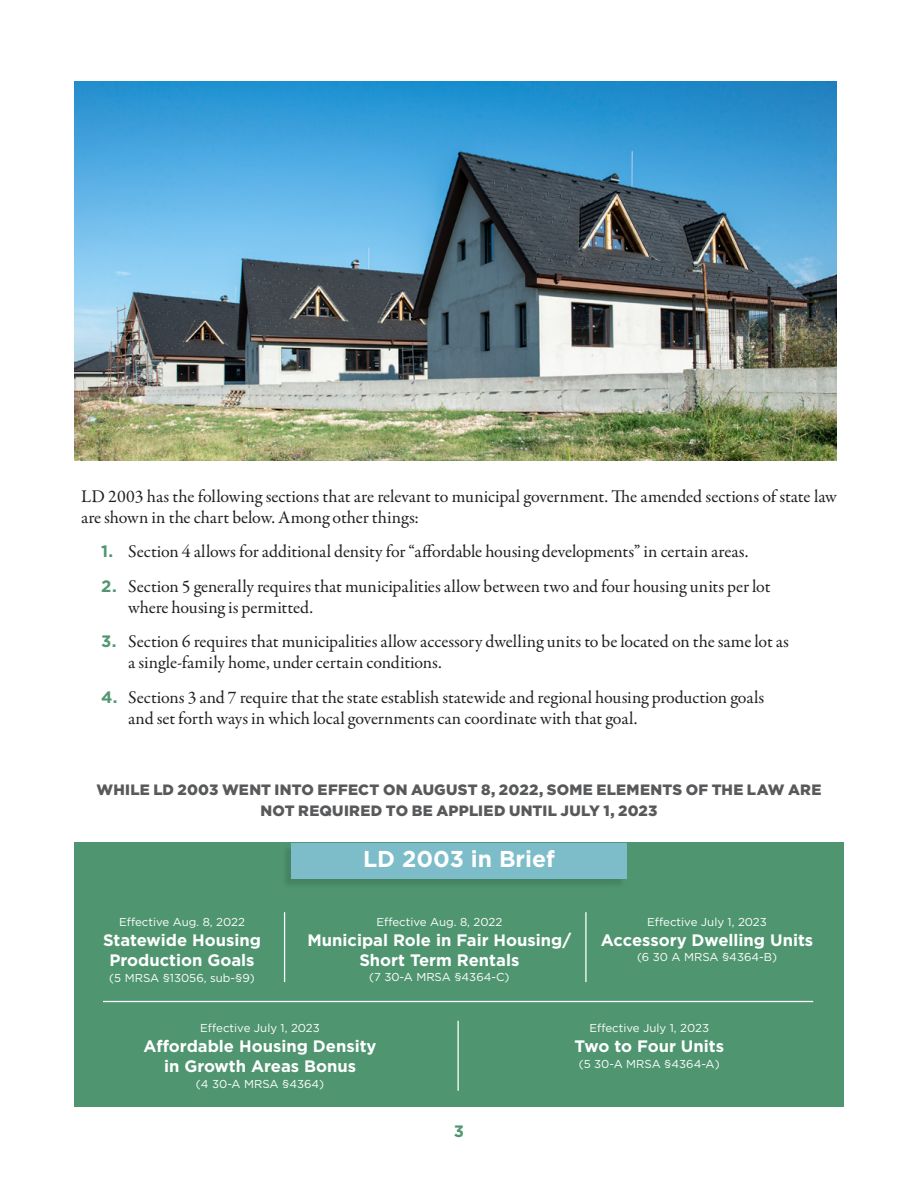
<style>
.page{position:relative;width:918px;height:1188px;background:#fff}
.page>*{position:absolute;margin:0;border:0;box-sizing:border-box;transform-origin:0 0}
.t1{font:700 22.95px "Gotham";color:#fff}
.t2{font:18px/21px "Garamond Premr Pro";letter-spacing:-.005em;color:#231f20}
.t3{font:700 16.65px/20px "Gotham";color:#fff;text-align:center}
.t4{font:700 16.5px "Gotham";color:#509770}
.t5{font:900 15px/21px "Gotham";letter-spacing:.015em;color:#58595b;text-align:center}
.t6{font:11.55px "Gotham";color:#fff}
.s1{font-family:"Gotham";font-weight:700;font-size:16.5px;color:#509770}
</style>
<div class="page">
<img style="left:74px;top:81px;width:763px;height:380px">
<div style="left:74px;top:843px;width:770px;height:264px;background:#4f9670"></div>
<div style="left:291px;top:843px;width:336px;height:36px;background:#7cbdc9"></div>
<hr style="left:103px;top:1001px;width:710px;height:1px;background:#fff">
<hr style="left:284px;top:912px;width:1px;height:70px;background:#fff">
<hr style="left:585px;top:912px;width:2px;height:70px;background:#fff">
<hr style="left:457px;top:1021px;width:2px;height:70px;background:#fff">
<p class="t2" style="left:81px;top:486px;width:758px">LD 2003 has the following sections that are relevant to municipal government. The amended sections of state law are shown in the chart below. Among other things:</p>
<p class="t2" style="left:101px;top:541px;width:649px"><span class="s1">1.</span> Section 4 allows for additional density for “affordable housing developments” in certain areas.</p>
<p class="t2" style="left:128px;top:576px;width:644px;text-indent:-27px"><span class="s1">2.</span> Section 5 generally requires that municipalities allow between two and four housing units per lot where housing is permitted.</p>
<p class="t2" style="left:128px;top:631px;width:662px;text-indent:-27px"><span class="s1">3.</span> Section 6 requires that municipalities allow accessory dwelling units to be located on the same lot as a single-family home, under certain conditions.</p>
<p class="t2" style="left:128px;top:687px;width:638px;text-indent:-27px"><span class="s1">4.</span> Sections 3 and 7 require that the state establish statewide and regional housing production goals and set forth ways in which local governments can coordinate with that goal.</p>
<p class="t5" style="left:97px;top:779px;width:726px">WHILE LD 2003 WENT INTO EFFECT ON AUGUST 8, 2022, SOME ELEMENTS OF THE LAW ARE<br>NOT REQUIRED TO BE APPLIED UNTIL JULY 1, 2023</p>
<p class="t1" style="left:363px;top:845px;width:193px">LD 2003 in Brief</p>
<p class="t6" style="left:119px;top:915px;width:127px">Effective Aug. 8, 2022</p>
<p class="t3" style="left:103px;top:929px;width:160px">Statewide Housing<br>Production Goals</p>
<p class="t6" style="left:109px;top:972px;width:147px">(5 MRSA §13056, sub-§9)</p>
<p class="t6" style="left:200px;top:1022px;width:121px">Effective July 1, 2023</p>
<p class="t3" style="left:144px;top:1036px;width:234px">Affordable Housing Density in Growth Areas Bonus</p>
<p class="t6" style="left:196px;top:1078px;width:130px">(4 30-A MRSA §4364)</p>
<p class="t6" style="left:647px;top:915px;width:121px">Effective July 1, 2023</p>
<p class="t3" style="left:601px;top:929px;width:214px">Accessory Dwelling Units</p>
<p class="t6" style="left:637px;top:951px;width:142px">(6 30 A MRSA §4364-B)</p>
<p class="t6" style="left:376px;top:915px;width:127px">Effective Aug. 8, 2022</p>
<p class="t3" style="left:307px;top:929px;width:265px">Municipal Role in Fair Housing/<br>Short Term Rentals</p>
<p class="t6" style="left:369px;top:971px;width:142px">(7 30-A MRSA §4364-C)</p>
<p class="t6" style="left:589px;top:1022px;width:121px">Effective July 1, 2023</p>
<p class="t3" style="left:574px;top:1036px;width:151px">Two to Four Units</p>
<p class="t6" style="left:579px;top:1058px;width:142px">(5 30-A MRSA §4364-A)</p>
<p class="t4" style="left:454px;top:1121px;width:12px">3</p>
</div>
